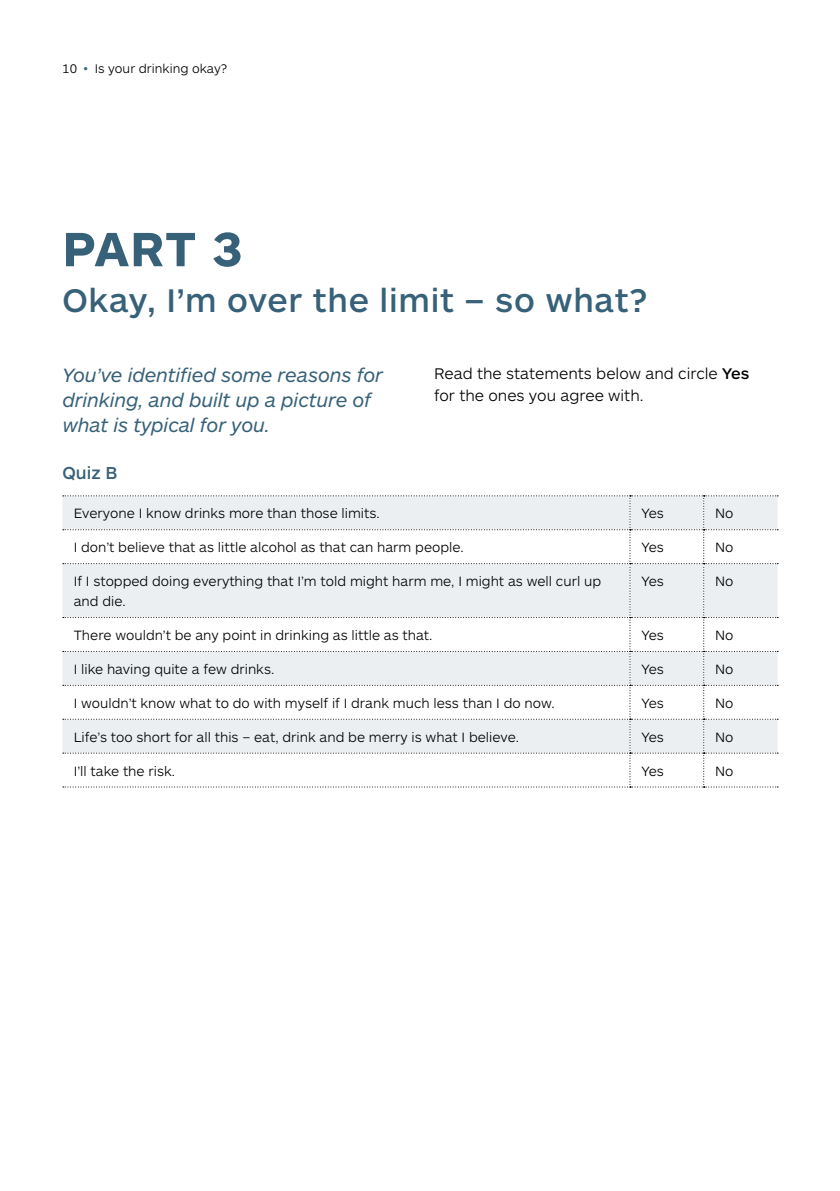
<style>
.page{position:relative;width:840px;height:1191px;background:#fff}
.page>*{position:absolute;margin:0;border:0;box-sizing:border-box;transform-origin:0 0}
.t1{font:700 50px "ARS Maquette Pro";color:#376179}
.t2{font:500 34px "ARS Maquette Pro";letter-spacing:.02em;color:#376179}
.t3{font:italic 20px/25px "ARS Maquette Pro";letter-spacing:-.01em;color:#376179}
.t4{font:500 18px "ARS Maquette Pro";color:#376179}
.t5{font:300 16px/22px "ARS Maquette Pro";color:#000}
.t6{font:300 14px/20px "ARS Maquette Pro";color:#000}
.t7{font:300 13px "ARS Maquette Pro";color:#000}
.s1{color:#376179}
.s2{font-weight:500}
</style>
<div class="page">
<svg style="left:63px;top:495px;width:714px;height:292px"></svg>
<p class="t7" style="left:62px;top:60px;width:166px">10 <span class="s1">•</span> Is your drinking okay?</p>
<h1 class="t1" style="left:62px;top:216px;width:181px">PART 3</h1>
<h2 class="t2" style="left:62px;top:278px;width:586px">Okay, I’m over the limit – so what?</h2>
<p class="t5" style="left:434px;top:361px;width:316px">Read the statements below and circle <span class="s2">Yes </span>for the ones you agree with.</p>
<h3 class="t3" style="left:62px;top:361px;width:322px">You’ve identified some reasons for drinking, and built up a picture of what is typical for you.</h3>
<p class="t4" style="left:62px;top:460px;width:57px">Quiz B</p>
<p class="t6" style="left:74px;top:503px;width:307px">Everyone I know drinks more than those limits.</p>
<p class="t6" style="left:641px;top:503px;width:24px">Yes</p>
<p class="t6" style="left:714px;top:503px;width:20px">No</p>
<p class="t6" style="left:74px;top:537px;width:391px">I don’t believe that as little alcohol as that can harm people.</p>
<p class="t6" style="left:641px;top:537px;width:24px">Yes</p>
<p class="t6" style="left:714px;top:537px;width:20px">No</p>
<p class="t6" style="left:74px;top:571px;width:528px">If I stopped doing everything that I’m told might harm me, I might as well curl up and die.</p>
<p class="t6" style="left:641px;top:571px;width:24px">Yes</p>
<p class="t6" style="left:714px;top:571px;width:20px">No</p>
<p class="t6" style="left:74px;top:624px;width:360px">There wouldn’t be any point in drinking as little as that.</p>
<p class="t6" style="left:641px;top:624px;width:24px">Yes</p>
<p class="t6" style="left:714px;top:624px;width:20px">No</p>
<p class="t6" style="left:74px;top:658px;width:202px">I like having quite a few drinks.</p>
<p class="t6" style="left:641px;top:658px;width:24px">Yes</p>
<p class="t6" style="left:714px;top:658px;width:20px">No</p>
<p class="t6" style="left:74px;top:692px;width:482px">I wouldn’t know what to do with myself if I drank much less than I do now.</p>
<p class="t6" style="left:641px;top:692px;width:24px">Yes</p>
<p class="t6" style="left:714px;top:692px;width:20px">No</p>
<p class="t6" style="left:74px;top:726px;width:446px">Life’s too short for all this – eat, drink and be merry is what I believe.</p>
<p class="t6" style="left:641px;top:726px;width:24px">Yes</p>
<p class="t6" style="left:714px;top:726px;width:20px">No</p>
<p class="t6" style="left:74px;top:760px;width:103px">I’ll take the risk.</p>
<p class="t6" style="left:641px;top:760px;width:24px">Yes</p>
<p class="t6" style="left:714px;top:760px;width:20px">No</p>
</div>
